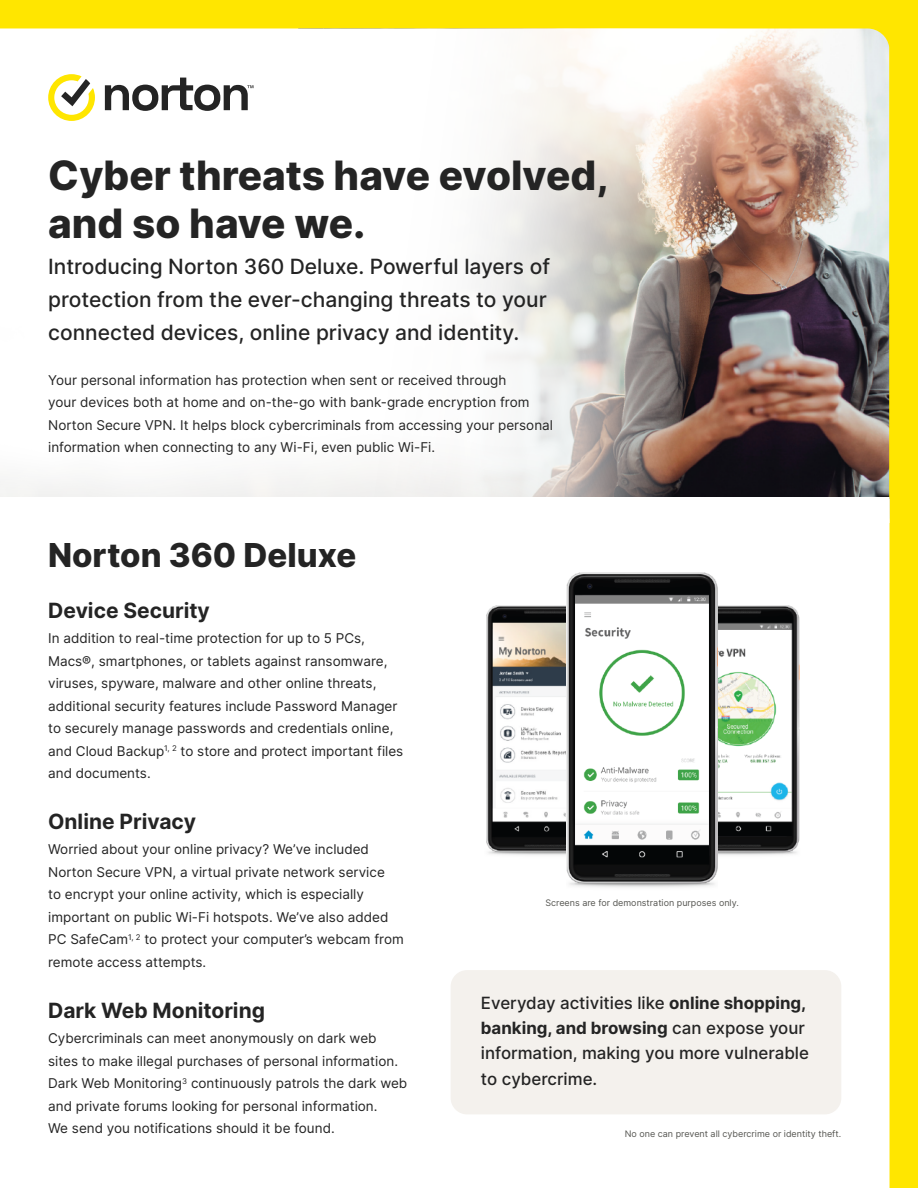
<style>
.page{position:relative;width:918px;height:1188px;background:#ffe600}
.page>*{position:absolute;margin:0;border:0;box-sizing:border-box;transform-origin:0 0}
.t1{font:800 40.5px/48px "Inter";color:#242424}
.t2{font:800 33px "Inter";color:#242424}
.t3{font:500 21px/33px "Inter";color:#242424}
.t4{font:700 21px "Inter";color:#242424}
.t5{font:500 16.8px/25.5px "Inter";color:#242424}
.t6{font:13.5px/22.5px "Inter";color:#242424}
.t7{font:9px "Inter";color:#555551}
.s1{font-weight:700}
</style>
<div class="page">
<img style="left:324px;top:28px;width:566px;height:470px">
<div style="left:0;top:28px;width:324px;height:470px;background:#fff"></div>
<img style="left:0;top:61px;width:791px;height:437px">
<div style="left:0;top:499px;width:890px;height:689px;background:#fff"></div>
<img style="left:486px;top:605px;width:80px;height:250px">
<img style="left:718px;top:605px;width:82px;height:250px">
<img style="left:566px;top:572px;width:152px;height:316px">
<div style="left:451px;top:970px;width:390px;height:144px;background:#f4f1ed;border-radius:16px"></div>
<div style="left:0;top:498px;width:890px;height:25px;background:#fff"></div>
<svg style="left:48px;top:74px;width:47px;height:47px"></svg>
<svg style="left:105px;top:78px;width:148px;height:33px"></svg>
<h1 class="t1" style="left:48px;top:150px;width:562px">Cyber threats have evolved, and so have we.</h1>
<h3 class="t3" style="left:48px;top:250px;width:504px">Introducing Norton 360 Deluxe. Powerful layers of protection from the ever-changing threats to your connected devices, online privacy and identity.</h3>
<p class="t6" style="left:48px;top:368px;width:506px">Your personal information has protection when sent or received through<br>your devices both at home and on-the-go with bank-grade encryption from Norton Secure VPN. It helps block cybercriminals from accessing your personal information when connecting to any Wi-Fi, even public Wi-Fi.</p>
<h2 class="t2" style="left:48px;top:530px;width:310px">Norton 360 Deluxe</h2>
<h3 class="t4" style="left:48px;top:594px;width:163px">Device Security</h3>
<p class="t6" style="left:48px;top:627px;width:357px">In addition to real-time protection for up to 5 PCs, Macs®, smartphones, or tablets against ransomware, viruses, spyware, malware and other online threats, additional security features include Password Manager to securely manage passwords and credentials online, and Cloud Backup<sup>1,</sup> <sup>2</sup> to store and protect important files and documents.</p>
<h3 class="t4" style="left:48px;top:806px;width:150px">Online Privacy</h3>
<p class="t6" style="left:48px;top:838px;width:357px">Worried about your online privacy? We’ve included Norton Secure VPN, a virtual private network service<br>to encrypt your online activity, which is especially important on public Wi-Fi hotspots. We’ve also added PC SafeCam<sup>1,</sup> <sup>2</sup> to protect your computer’s webcam from remote access attempts.</p>
<h3 class="t4" style="left:48px;top:995px;width:218px">Dark Web Monitoring</h3>
<p class="t6" style="left:48px;top:1027px;width:361px">Cybercriminals can meet anonymously on dark web sites to make illegal purchases of personal information.<br>Dark Web Monitoring<sup>3</sup> continuously patrols the dark web and private forums looking for personal information.<br>We send you notifications should it be found.</p>
<p class="t7" style="left:545px;top:896px;width:195px">Screens are for demonstration purposes only.</p>
<p class="t5" style="left:481px;top:989px;width:330px">Everyday activities like <span class="s1">online shopping, banking, and browsing</span> can expose your information, making you more vulnerable to cybercrime.</p>
<p class="t7" style="left:625px;top:1127px;width:218px">No one can prevent all cybercrime or identity theft.</p>
</div>
